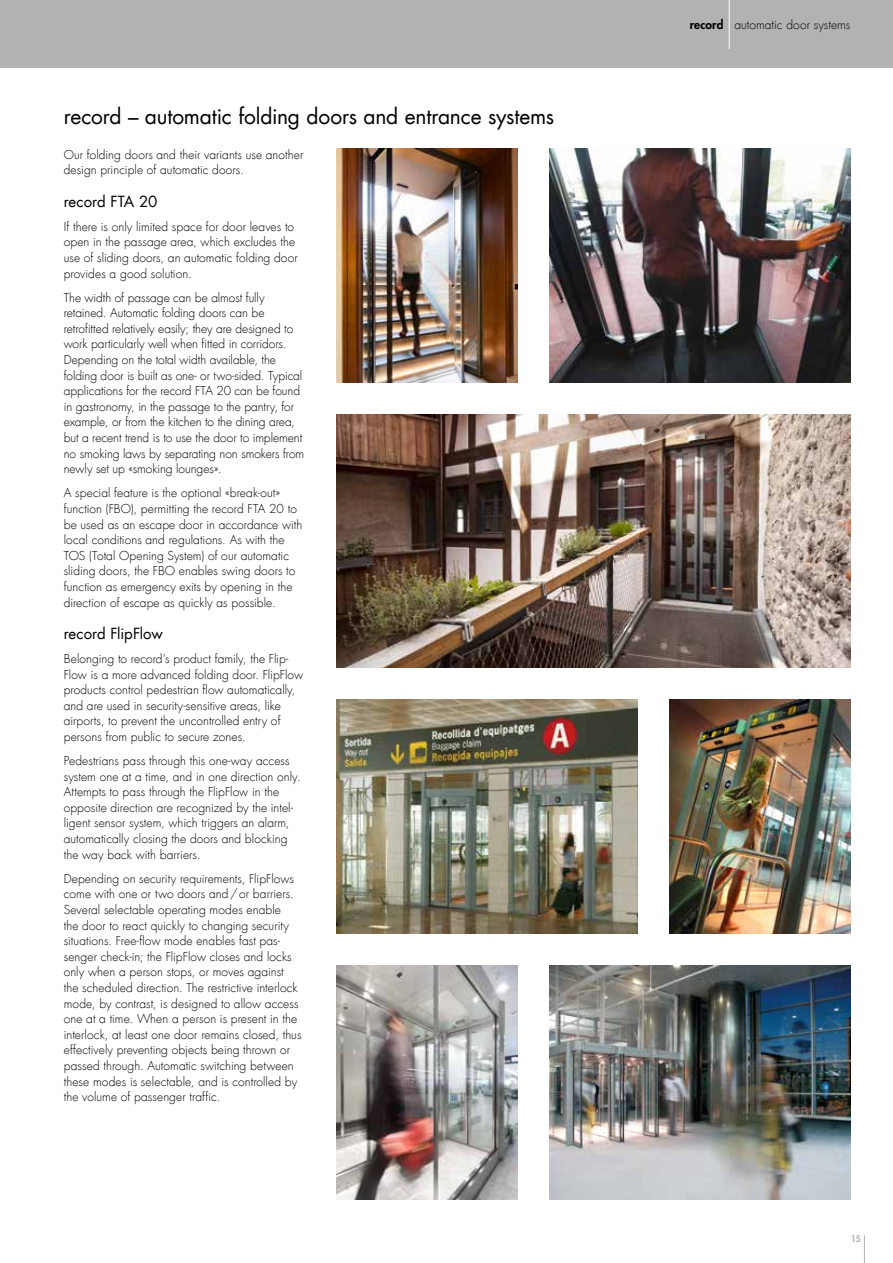
<style>
.page{position:relative;width:893px;height:1263px;background:#fff}
.page>*{position:absolute;margin:0;border:0;box-sizing:border-box;transform-origin:0 0}
.t1{font:21px "Futura Com";letter-spacing:-.01em;color:#000}
.t2{font:15px "Futura Com";letter-spacing:-.01em;color:#000}
.t3{font:300 12px/15.6px "Futura Com";letter-spacing:.005em;color:#000}
.t4{font:800 9px "Futura Std";color:#b1b2b3}
.s1{font-family:"Futura Std";font-weight:800}
</style>
<div class="page">
<div style="left:0;top:0;width:893px;height:68px;background:#b1b2b3"></div>
<svg style="left:864px;top:1235px;width:1px;height:28px"></svg>
<img style="left:337px;top:415px;width:513px;height:253px">
<img style="left:337px;top:965px;width:180px;height:234px">
<img style="left:337px;top:699px;width:301px;height:234px">
<img style="left:549px;top:965px;width:301px;height:234px">
<img style="left:670px;top:699px;width:180px;height:234px">
<img style="left:337px;top:149px;width:180px;height:234px">
<img style="left:549px;top:149px;width:301px;height:234px">
<hr style="left:729px;top:0;width:1px;height:49px;background:#fff">
<h1 class="t1" style="left:64px;top:102px;width:492px">record – automatic folding doors and entrance systems</h1>
<p class="t3" style="left:64px;top:147px;width:241px">Our folding doors and their variants use another design principle of automatic doors.</p>
<p class="t2" style="left:64px;top:191px;width:95px">record FTA 20</p>
<p class="t3" style="left:64px;top:219px;width:235px">If there is only limited space for door leaves to open in the passage area, which excludes the use of sliding doors, an automatic folding door provides a good solution.</p>
<p class="t3" style="left:64px;top:289px;width:242px">The width of passage can be almost fully retained. Automatic folding doors can be retrofitted relatively easily; they are designed to work particularly well when fitted in corridors.<br>Depending on the total width available, the folding door is built as one- or two-sided. Typical applications for the record FTA 20 can be found in gastronomy, in the passage to the pantry, for example, or from the kitchen to the dining area, but a recent trend is to use the door to implement no smoking laws by separating non smokers from newly set up «smoking lounges».</p>
<p class="t3" style="left:64px;top:485px;width:240px">A special feature is the optional «break-out» function (FBO), permitting the record FTA 20 to be used as an escape door in accordance with local conditions and regulations. As with the TOS (Total Opening System) of our automatic sliding doors, the FBO enables swing doors to function as emergency exits by opening in the direction of escape as quickly as possible.</p>
<p class="t2" style="left:64px;top:623px;width:101px">record FlipFlow</p>
<p class="t3" style="left:64px;top:651px;width:241px">Belonging to record’s product family, the Flip-Flow is a more advanced folding door. FlipFlow products control pedestrian flow automatically, and are used in security-sensitive areas, like airports, to prevent the uncontrolled entry of persons from public to secure zones.</p>
<p class="t3" style="left:64px;top:753px;width:238px">Pedestrians pass through this one-way access system one at a time, and in one direction only.<br>Attempts to pass through the FlipFlow in the opposite direction are recognized by the intel&shy;ligent sensor system, which triggers an alarm, automatically closing the doors and blocking the way back with barriers.</p>
<p class="t3" style="left:64px;top:871px;width:239px">Depending on security requirements, FlipFlows come with one or two doors and/or barriers.<br>Several selectable operating modes enable<br>the door to react quickly to changing security situations. Free-flow mode enables fast pas&shy;senger check-in; the FlipFlow closes and locks only when a person stops, or moves against the scheduled direction. The restrictive interlock mode, by contrast, is designed to allow access one at a time. When a person is present in the interlock, at least one door remains closed, thus effectively preventing objects being thrown or passed through. Automatic switching between these modes is selectable, and is controlled by the volume of passenger traffic.</p>
<p class="t3" style="left:690px;top:17px;width:162px"><span class="s1">record</span> automatic door systems</p>
<p class="t4" style="left:851px;top:1233px;width:11px">15</p>
</div>
